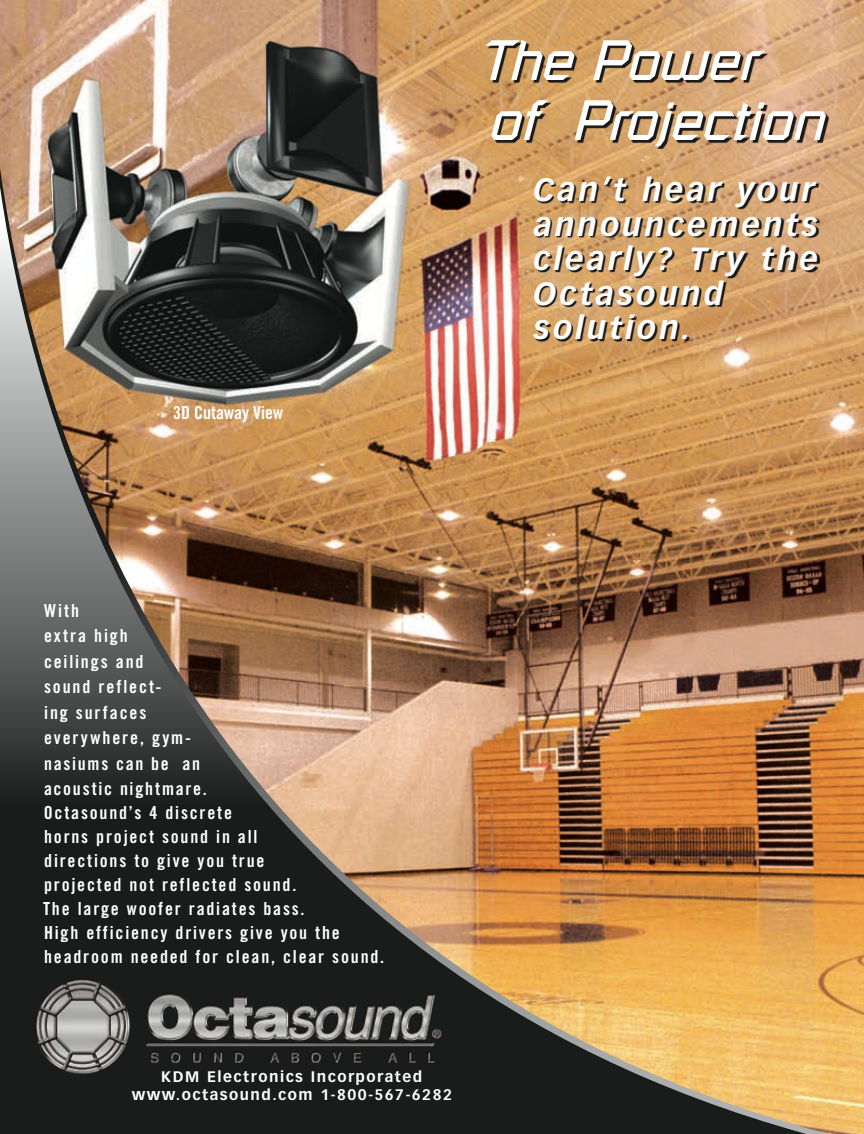
<style>
.page{position:relative;width:864px;height:1134px;background:#fff}
.page>*{position:absolute;margin:0;border:0;box-sizing:border-box;transform-origin:0 0}
.t1{font:italic 56.1px/60px "Russell Square";letter-spacing:-.015em;color:#fff}
.t2{font:italic 700 31.5px/34.5px "Vectora LH";letter-spacing:.095em;color:#fff}
.t3{font:18px/24.8px "Trade Gothic Bold Cond Twenty";letter-spacing:.1em;color:#fff}
.t4{font:18px "Trade Gothic Bold Cond Twenty";color:#fff}
.t5{font:700 15px/18px "Vectora LH";letter-spacing:.1em;color:#fff;text-align:center}
</style>
<div class="page">
<img style="left:0;top:0;width:864px;height:1134px">
<img style="left:0;top:168px;width:828px;height:966px">
<img style="left:0;top:187px;width:806px;height:947px">
<svg style="left:488px;top:42px;width:341px;height:107px;background:#b08960"></svg>
<svg style="left:535px;top:179px;width:285px;height:163px;background:#af875b"></svg>
<img style="left:20px;top:962px;width:438px;height:116px">
<p class="t4" style="left:173px;top:401px;width:111px">3D Cutaway View</p>
<h1 class="t1" style="left:477px;top:29px;width:347px">The Power<br>of Projection</h1>
<h2 class="t2" style="left:533px;top:173px;width:287px">Can’t hear your announcements clearly? Try the<br>Octasound solution.</h2>
<p class="t3" style="left:43px;top:598px;width:343px">With<br>extra high<br>ceilings and<br>sound reflect-<br>ing surfaces<br>everywhere, gym-<br>nasiums can be an<br>acoustic nightmare.<br>Octasound’s 4 discrete<br>horns project sound in all<br>directions to give you true<br>projected not reflected sound.<br>The large woofer radiates bass.<br>High efficiency drivers give you the headroom needed for clean, clear sound.</p>
<p class="t5" style="left:132px;top:1068px;width:322px">KDM Electronics Incorporated www.octasound.com 1-800-567-6282</p>
</div>
